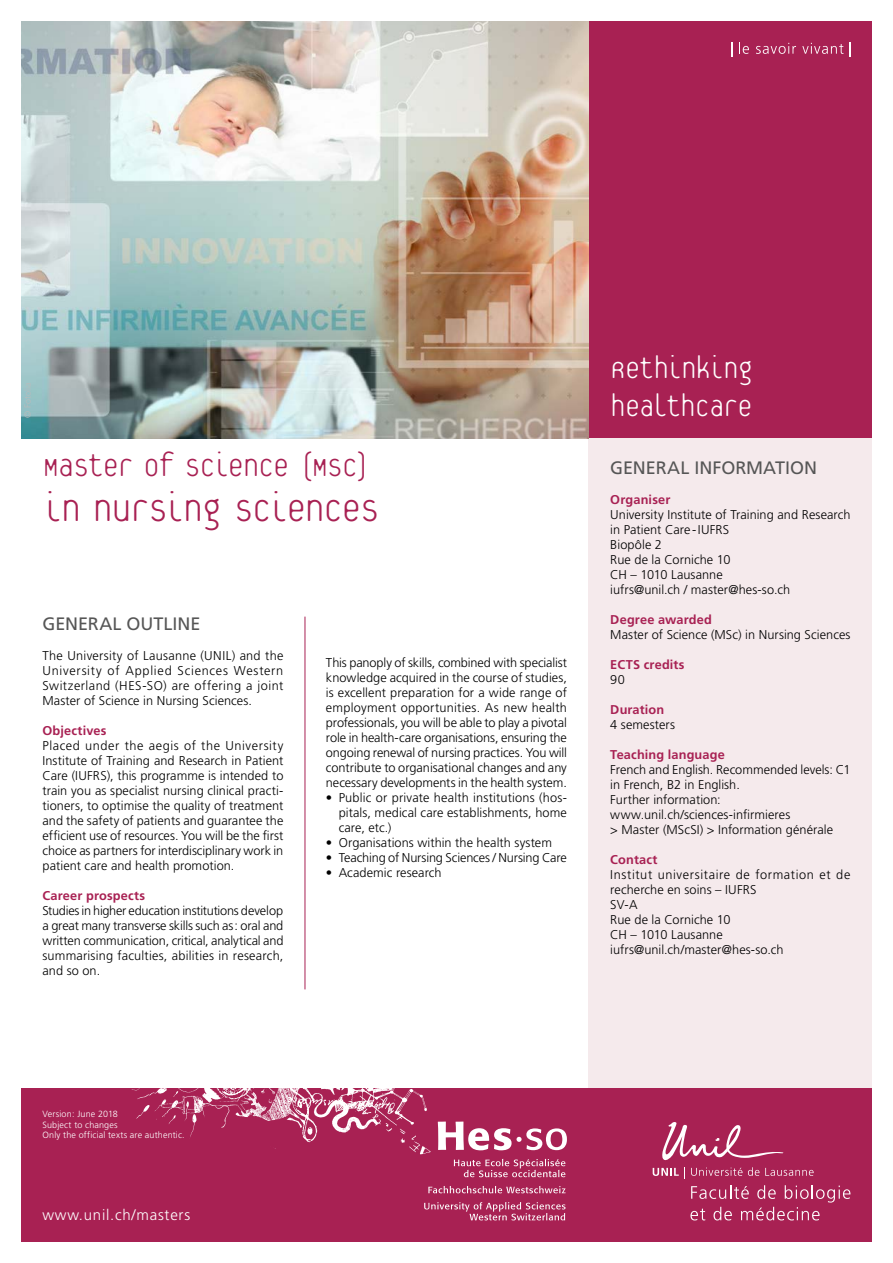
<style>
.page{position:relative;width:893px;height:1263px;background:#fff}
.page>*{position:absolute;margin:0;border:0;box-sizing:border-box;transform-origin:0 0}
.t1{font:100 45px "Platelet";letter-spacing:-.055em;color:#a82153}
.t2{font:100 36.75px "Platelet";letter-spacing:-.055em;color:#a82153}
.Slogan{font:100 34.5px/37.5px "Platelet";letter-spacing:-.05em;color:#fff}
.Sous-titre_1_orange{font:18px "Frutiger LT Std";color:#565656}
.t3{font:300 15px "Frutiger LT Std";letter-spacing:.05em;color:#fff}
.Sous-titre_2{font:300 12.75px/15px "Frutiger LT Std";letter-spacing:.005em;color:#000;text-align:justify}
.Texte_courant_drapea{font:300 12.75px/15px "Frutiger LT Std";letter-spacing:.005em;color:#000}
.Texte_courant{font:300 12.75px "Frutiger LT Std";letter-spacing:.005em;color:#000}
.Texte_courant-2{font:700 12.75px "Frutiger LT Std";letter-spacing:.015em;color:#a82153}
.Texte_courant_drapea-2{font:300 12.75px/15px "Frutiger LT Std";letter-spacing:.045em;color:#000}
.Sous-titre_2-2{font:700 12.75px "Frutiger LT Std";letter-spacing:.015em;color:#a82153}
.Texte_courant-3{font:300 9px "Frutiger LT Std";letter-spacing:.015em;color:#fff}
.t4{font:300 9px "Frutiger LT Std";letter-spacing:.01em;color:#babbbb}
</style>
<div class="page">
<div style="left:588px;top:438px;width:284px;height:661px;background:#f5eaec"></div>
<div style="left:21px;top:1089px;width:851px;height:153px;background:#a82153"></div>
<img style="left:131px;top:1088px;width:305px;height:67px">
<svg style="left:454px;top:1159px;width:111px;height:18px"></svg>
<svg style="left:428px;top:1186px;width:138px;height:7px"></svg>
<svg style="left:438px;top:1121px;width:129px;height:29px"></svg>
<svg style="left:424px;top:1202px;width:141px;height:18px"></svg>
<svg style="left:653px;top:1122px;width:161px;height:56px"></svg>
<svg style="left:690px;top:1185px;width:160px;height:35px"></svg>
<div style="left:588px;top:21px;width:284px;height:417px;background:#a82153"></div>
<svg style="left:731px;top:43px;width:1px;height:14px"></svg>
<svg style="left:739px;top:43px;width:10px;height:11px"></svg>
<svg style="left:756px;top:43px;width:40px;height:11px"></svg>
<svg style="left:802px;top:43px;width:41px;height:11px"></svg>
<svg style="left:849px;top:43px;width:1px;height:14px"></svg>
<hr style="left:305px;top:617px;width:1px;height:372px;background:#a82153">
<img style="left:21px;top:21px;width:567px;height:417px">
<p class="t4" style="left:23px;top:418px;width:37px;rotate:-90deg">© Fotolia</p>
<p class="t2" style="left:42px;top:451px;width:330px">Master of Science (MSc)</p>
<p class="t1" style="left:42px;top:490px;width:339px">in nursing Sciences</p>
<p class="Sous-titre_1_orange" style="left:43px;top:613px;width:160px">GENERAL OUTLINE</p>
<p class="Sous-titre_2" style="left:43px;top:648px;width:242px">The University of Lausanne (UNIL) and the University of Applied Sciences Western Switzerland (HES-SO) are offering a joint Master of Science in Nursing Sciences.</p>
<p class="Sous-titre_2-2" style="left:43px;top:723px;width:65px">Objectives</p>
<p class="Sous-titre_2" style="left:43px;top:738px;width:242px">Placed under the aegis of the University Institute of Training and Research in Patient Care (IUFRS), this programme is intended to train you as specialist nursing clinical practi&shy;tioners, to optimise the quality of treatment and the safety of patients and guarantee the efficient use of resources. You will be the first choice as partners for interdisciplinary work in patient care and health promotion.</p>
<p class="Sous-titre_2-2" style="left:43px;top:888px;width:104px">Career prospects</p>
<p class="Sous-titre_2" style="left:43px;top:903px;width:242px">Studies in higher education institutions develop a great many transverse skills such as: oral and written communication, critical, analytical and summarising faculties, abilities in research, and so on.</p>
<p class="Sous-titre_2" style="left:326px;top:655px;width:243px">This panoply of skills, combined with specialist knowledge acquired in the course of studies, is excellent preparation for a wide range of employment opportunities. As new health professionals, you will be able to play a pivotal role in health-care organisations, ensuring the ongoing renewal of nursing practices. You will contribute to organisational changes and any necessary developments in the health system.</p>
<p class="Sous-titre_2" style="left:339px;top:790px;width:230px;text-indent:-13px">• Public or private health institutions (hos&shy;pitals, medical care establishments, home care, etc.)</p>
<p class="Sous-titre_2" style="left:326px;top:835px;width:228px">• Organisations within the health system</p>
<p class="Sous-titre_2" style="left:326px;top:850px;width:242px">• Teaching of Nursing Sciences / Nursing Care</p>
<p class="Sous-titre_2" style="left:326px;top:865px;width:117px">• Academic research</p>
<p class="Slogan" style="left:610px;top:351px;width:145px">Rethinking healthcare</p>
<p class="Sous-titre_1_orange" style="left:610px;top:457px;width:208px">GENERAL INFORMATION</p>
<p class="Texte_courant-2" style="left:610px;top:492px;width:62px">Organiser</p>
<p class="Sous-titre_2" style="left:610px;top:507px;width:242px">University Institute of Training and Research in Patient Care-IUFRS</p>
<p class="Sous-titre_2" style="left:610px;top:537px;width:53px">Biopôle 2</p>
<p class="Sous-titre_2" style="left:610px;top:552px;width:122px">Rue de la Corniche 10</p>
<p class="Sous-titre_2" style="left:610px;top:567px;width:114px">CH – 1010 Lausanne</p>
<p class="Sous-titre_2" style="left:610px;top:582px;width:181px">iufrs@unil.ch / master@hes-so.ch</p>
<p class="Texte_courant-2" style="left:610px;top:612px;width:103px">Degree awarded</p>
<p class="Sous-titre_2" style="left:610px;top:627px;width:242px">Master of Science (MSc) in Nursing Sciences</p>
<p class="Texte_courant-2" style="left:610px;top:657px;width:76px">ECTS credits</p>
<p class="Texte_courant_drapea" style="left:610px;top:672px;width:16px">90</p>
<p class="Texte_courant-2" style="left:610px;top:702px;width:55px">Duration</p>
<p class="Texte_courant_drapea" style="left:610px;top:717px;width:66px">4 semesters</p>
<p class="Texte_courant-2" style="left:610px;top:747px;width:116px">Teaching language</p>
<p class="Texte_courant_drapea" style="left:610px;top:762px;width:242px">French and English. Recommended levels: C1 in French, B2 in English.</p>
<p class="Texte_courant" style="left:610px;top:792px;width:112px">Further information:</p>
<p class="Texte_courant" style="left:610px;top:807px;width:182px">www.unil.ch/sciences-infirmieres</p>
<p class="Texte_courant" style="left:610px;top:822px;width:224px">&gt; Master (MScSI) &gt; Information générale</p>
<p class="Texte_courant-2" style="left:610px;top:852px;width:49px">Contact</p>
<p class="Texte_courant_drapea-2" style="left:610px;top:867px;width:242px">Institut universitaire de formation et de recherche en soins – IUFRS</p>
<p class="Texte_courant_drapea" style="left:610px;top:897px;width:29px">SV-A</p>
<p class="Texte_courant_drapea" style="left:610px;top:912px;width:122px">Rue de la Corniche 10</p>
<p class="Texte_courant_drapea" style="left:610px;top:927px;width:114px">CH – 1010 Lausanne</p>
<p class="Texte_courant_drapea" style="left:610px;top:942px;width:175px">iufrs@unil.ch/master@hes-so.ch</p>
<p class="Texte_courant-3" style="left:43px;top:1108px;width:77px">Version: June 2018</p>
<p class="Texte_courant-3" style="left:43px;top:1119px;width:77px">Subject to changes</p>
<p class="Texte_courant-3" style="left:43px;top:1130px;width:144px">Only the official texts are authentic.</p>
<p class="t3" style="left:43px;top:1207px;width:149px">www.unil.ch/masters</p>
</div>
